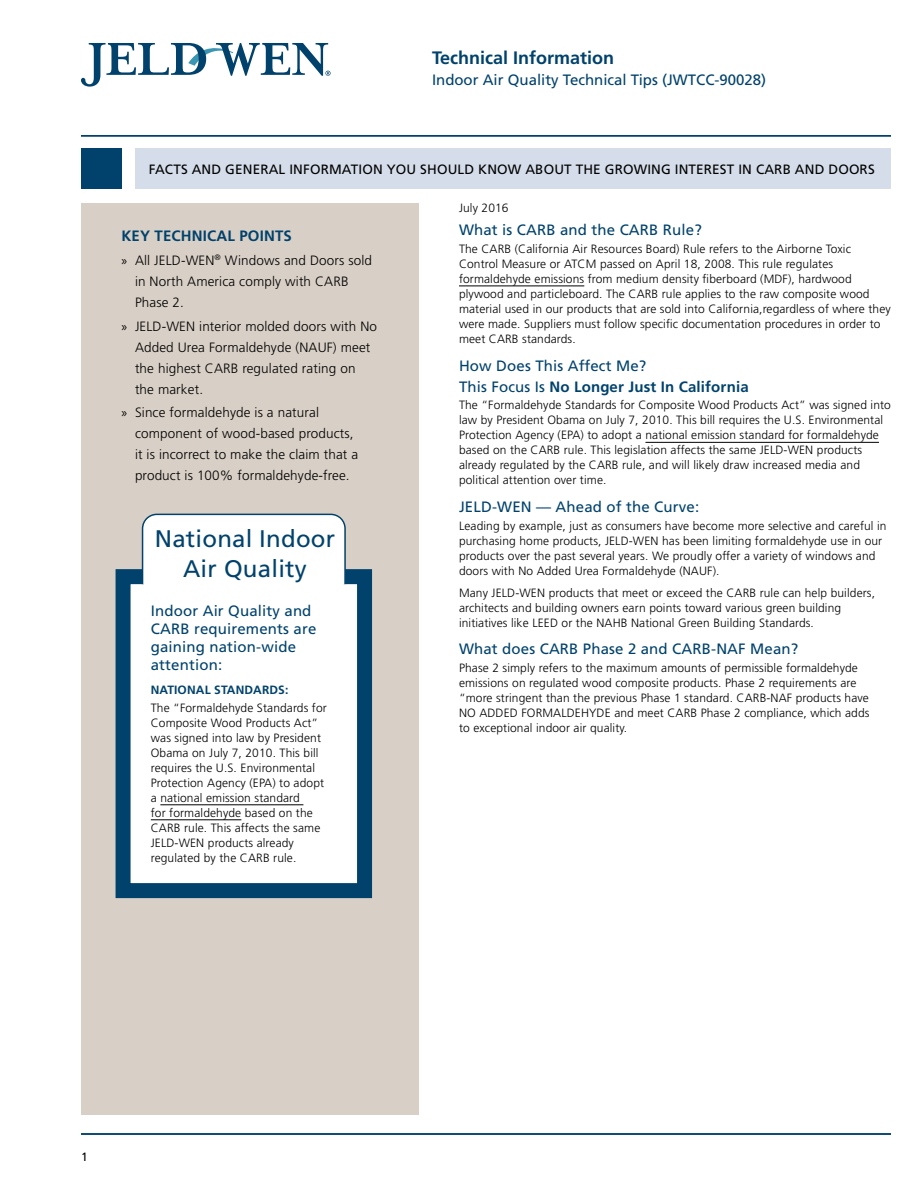
<style>
.page{position:relative;width:918px;height:1188px;background:#fff}
.page>*{position:absolute;margin:0;border:0;box-sizing:border-box;transform-origin:0 0}
._4E_-_Frutiger_Roman_10_12_Blue_Body_Head{font:24px/30px "Frutiger LT Std";letter-spacing:.01em;color:#00426c;text-align:center}
.t1{font:700 18px "Frutiger LT Std";color:#00426c}
._4E_-_Frutiger_Roman_10_12_Blue_Body_Head-2{font:15px/18px "Frutiger LT Std";letter-spacing:.01em;color:#00426c}
._4E_-_Frutiger_Roman_11_12_Blue_Body_Head{font:15px "Frutiger LT Std";letter-spacing:.01em;color:#00426c}
._4E_-_Frutiger_Roman_11_12_Blue_Body_Head-2{font:700 15px "Frutiger LT Std";letter-spacing:.01em;color:#00426c}
._4E_-_Frutiger_Roman_10_12_Blue_Body_Head-3{font:700 15px "Frutiger LT Std";letter-spacing:.01em;color:#00426c}
._10E_-_Frutiger_Light_8_10_Bullets_copy{font:300 13.5px/21px "Frutiger LT Std";letter-spacing:.01em;color:#000}
._6E_-_Frutiger_Roman_10_12_Section_Header{font:13.5px "Frutiger LT Std";letter-spacing:.01em;color:#000}
._3E_-_Frutiger_Light_9_14_Body_Text{font:300 12px/15px "Frutiger LT Std";letter-spacing:.01em;color:#000}
._3E_-_Frutiger_Light_8_10_Body_Text{font:300 12px/15px "Frutiger LT Std";letter-spacing:.01em;color:#000}
._2E_-_Frutiger_Bold_8_10{font:700 12px "Frutiger LT Std";letter-spacing:.01em;color:#00426c}
.t2{font:12px "Frutiger LT Std";color:#000}
.s1{font-weight:400}
.s2{font-family:"Myriad Pro";font-weight:400}
</style>
<div class="page">
<div style="left:81px;top:148px;width:41px;height:41px;background:#00426c"></div>
<hr style="left:81px;top:1133px;width:810px;height:2px;background:#00426c">
<hr style="left:81px;top:135px;width:810px;height:1px;background:#00426c">
<svg style="left:81px;top:43px;width:250px;height:44px"></svg>
<div style="left:135px;top:148px;width:756px;height:41px;background:#d4dde9"></div>
<hr style="left:459px;top:286px;width:125px;height:1px;background:#000">
<hr style="left:645px;top:442px;width:234px;height:1px;background:#000">
<div style="left:81px;top:203px;width:337px;height:912px;background:#d8cfc6"></div>
<div style="left:123px;top:577px;width:242px;height:314px;background:#fff"></div>
<hr style="left:160px;top:804px;width:143px;height:1px;background:#000">
<hr style="left:151px;top:819px;width:90px;height:1px;background:#000">
<div style="left:116px;top:569px;width:256px;height:329px;border:15px solid #00426c"></div>
<svg style="left:141px;top:513px;width:206px;height:72px;background:#f5f7f8"></svg>
<h2 class="t1" style="left:432px;top:47px;width:184px">Technical Information</h2>
<p class="_4E_-_Frutiger_Roman_10_12_Blue_Body_Head-2" style="left:432px;top:71px;width:336px">Indoor Air Quality Technical Tips (JWTCC-90028)</p>
<h1 class="_6E_-_Frutiger_Roman_10_12_Section_Header" style="left:149px;top:161px;width:728px">FACTS AND GENERAL INFORMATION YOU SHOULD KNOW ABOUT THE GROWING INTEREST IN CARB AND DOORS</h1>
<p class="_3E_-_Frutiger_Light_8_10_Body_Text" style="left:459px;top:200px;width:51px">July 2016</p>
<h2 class="_4E_-_Frutiger_Roman_11_12_Blue_Body_Head" style="left:459px;top:221px;width:244px">What is CARB and the CARB Rule?</h2>
<p class="_3E_-_Frutiger_Light_9_14_Body_Text" style="left:459px;top:241px;width:433px">The CARB (California Air Resources Board) Rule refers to the Airborne Toxic Control Measure or ATCM passed on April 18, 2008. This rule regulates formaldehyde emissions from medium density fiberboard (MDF), hardwood plywood and particleboard. The CARB rule applies to the raw composite wood material used in our products that are sold into California,regardless of where they were made. Suppliers must follow specific documentation procedures in order to meet CARB standards.</p>
<h2 class="_4E_-_Frutiger_Roman_11_12_Blue_Body_Head" style="left:459px;top:357px;width:189px">How Does This Affect Me?</h2>
<h2 class="_4E_-_Frutiger_Roman_11_12_Blue_Body_Head-2" style="left:459px;top:378px;width:291px"><span class="s1">This Focus Is</span> No Longer Just In California</h2>
<p class="_3E_-_Frutiger_Light_9_14_Body_Text" style="left:459px;top:398px;width:433px">The “Formaldehyde Standards for Composite Wood Products Act” was signed into law by President Obama on July 7, 2010. This bill requires the U.S. Environmental Protection Agency (EPA) to adopt a national emission standard for formaldehyde based on the CARB rule. This legislation affects the same JELD-WEN products already regulated by the CARB rule, and will likely draw increased media and political attention over time.</p>
<h2 class="_4E_-_Frutiger_Roman_11_12_Blue_Body_Head" style="left:459px;top:498px;width:242px">JELD-WEN — Ahead of the Curve:</h2>
<p class="_3E_-_Frutiger_Light_9_14_Body_Text" style="left:459px;top:518px;width:429px">Leading by example, just as consumers have become more selective and careful in purchasing home products, JELD-WEN has been limiting formaldehyde use in our products over the past several years. We proudly offer a variety of windows and doors with No Added Urea Formaldehyde (NAUF).</p>
<p class="_3E_-_Frutiger_Light_9_14_Body_Text" style="left:459px;top:585px;width:418px">Many JELD-WEN products that meet or exceed the CARB rule can help builders, architects and building owners earn points toward various green building initiatives like LEED or the NAHB National Green Building Standards.</p>
<h2 class="_4E_-_Frutiger_Roman_11_12_Blue_Body_Head" style="left:459px;top:640px;width:341px">What does CARB Phase 2 and CARB-NAF Mean?</h2>
<p class="_3E_-_Frutiger_Light_9_14_Body_Text" style="left:459px;top:661px;width:412px">Phase 2 simply refers to the maximum amounts of permissible formaldehyde emissions on regulated wood composite products. Phase 2 requirements are “more stringent than the previous Phase 1 standard. CARB-NAF products have NO ADDED FORMALDEHYDE and meet CARB Phase 2 compliance, which adds to exceptional indoor air quality.</p>
<h2 class="_4E_-_Frutiger_Roman_10_12_Blue_Body_Head-3" style="left:122px;top:227px;width:172px">KEY TECHNICAL POINTS</h2>
<p class="_10E_-_Frutiger_Light_8_10_Bullets_copy" style="left:135px;top:250px;width:239px;text-indent:-14px"><span class="s2">»</span> All JELD-WEN<sup>®</sup> Windows and Doors sold in North America comply with CARB<br>Phase 2.</p>
<p class="_10E_-_Frutiger_Light_8_10_Bullets_copy" style="left:135px;top:316px;width:244px;text-indent:-14px"><span class="s2">»</span> JELD-WEN interior molded doors with No<br>Added Urea Formaldehyde (NAUF) meet the highest CARB regulated rating on the market.</p>
<p class="_10E_-_Frutiger_Light_8_10_Bullets_copy" style="left:135px;top:402px;width:225px;text-indent:-14px"><span class="s2">»</span> Since formaldehyde is a natural component of wood-based products, it is incorrect to make the claim that a product is 100% formaldehyde-free.</p>
<h2 class="_4E_-_Frutiger_Roman_10_12_Blue_Body_Head" style="left:155px;top:524px;width:182px">National Indoor<br>Air Quality</h2>
<h2 class="_4E_-_Frutiger_Roman_10_12_Blue_Body_Head-2" style="left:151px;top:602px;width:167px">Indoor Air Quality and<br>CARB requirements are gaining nation-wide attention:</h2>
<p class="_2E_-_Frutiger_Bold_8_10" style="left:151px;top:683px;width:139px">NATIONAL STANDARDS:</p>
<p class="_3E_-_Frutiger_Light_8_10_Body_Text" style="left:151px;top:700px;width:178px">The “Formaldehyde Standards for<br>Composite Wood Products Act” was signed into law by President<br>Obama on July 7, 2010. This bill requires the U.S. Environmental<br>Protection Agency (EPA) to adopt a national emission standard<br>for formaldehyde based on the<br>CARB rule. This affects the same<br>JELD-WEN products already regulated by the CARB rule.</p>
<p class="t2" style="left:81px;top:1150px;width:8px">1</p>
</div>
